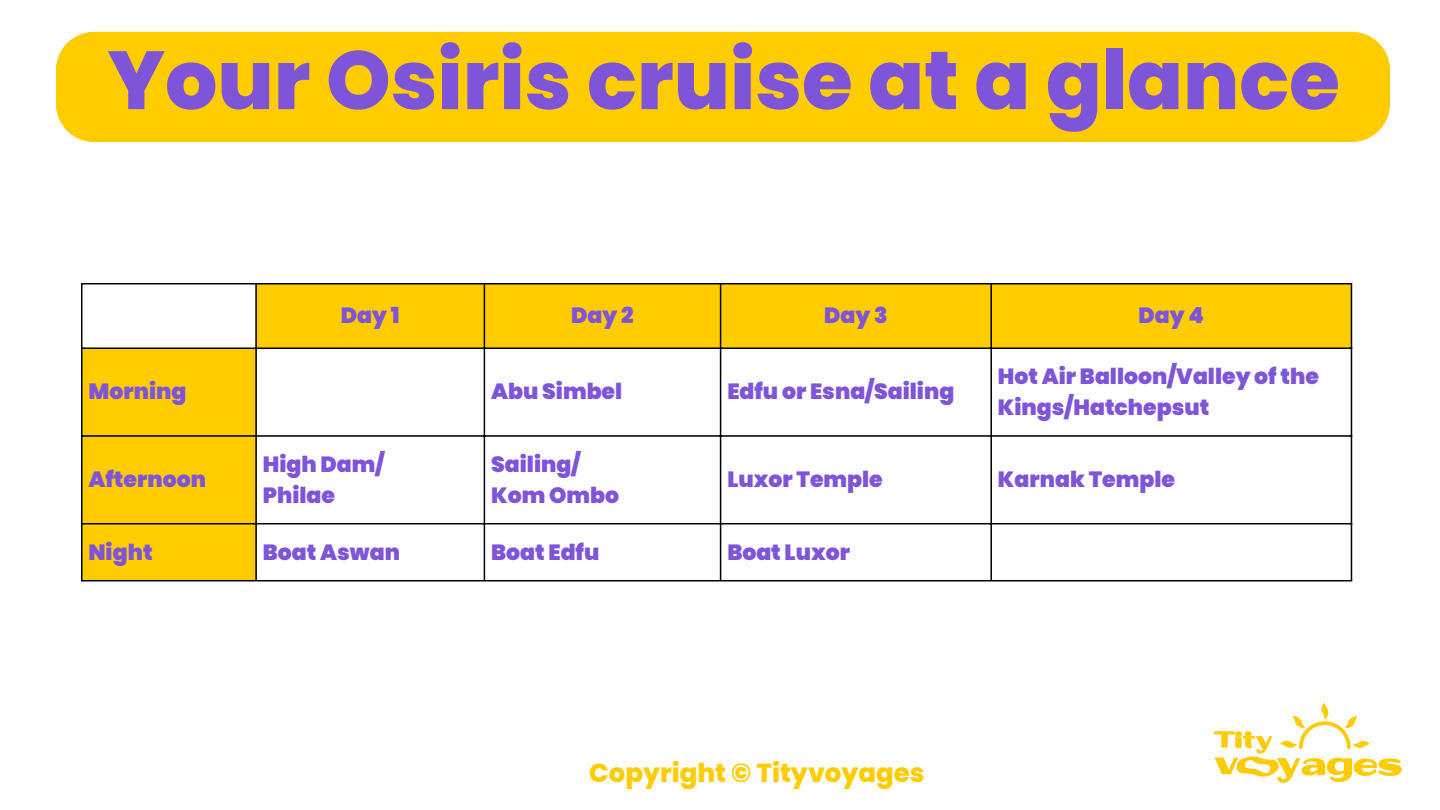
<style>
.page{position:relative;width:1440px;height:810px;background:#fff}
.page>*{position:absolute;margin:0;border:0;box-sizing:border-box;transform-origin:0 0}
.t1{font:800 82.2px "Poppins";color:#7e55d9}
.t2{font:800 26px "Poppins";color:#fc0}
.t3{font:900 22px/30.8px "Poppins";color:#7e55d9}
</style>
<div class="page">
<img style="left:1214px;top:703px;width:188px;height:80px">
<div style="left:56px;top:32px;width:1334px;height:110px;background:#fc0"></div>
<svg style="left:82px;top:284px;width:1269px;height:296px"></svg>
<hr style="left:81px;top:284px;width:1px;height:296px;background:#000">
<hr style="left:255px;top:284px;width:2px;height:296px;background:#000">
<hr style="left:484px;top:284px;width:1px;height:296px;background:#000">
<hr style="left:720px;top:284px;width:1px;height:296px;background:#000">
<hr style="left:990px;top:284px;width:2px;height:296px;background:#000">
<hr style="left:1351px;top:284px;width:1px;height:296px;background:#000">
<hr style="left:81px;top:283px;width:1271px;height:1px;background:#000">
<hr style="left:81px;top:347px;width:1271px;height:2px;background:#000">
<hr style="left:81px;top:435px;width:1271px;height:2px;background:#000">
<hr style="left:81px;top:523px;width:1271px;height:1px;background:#000">
<hr style="left:81px;top:580px;width:1271px;height:1px;background:#000">
<p class="t1" style="left:108px;top:23px;width:1234px">Your Osiris cruise at a glance</p>
<p class="t3" style="left:341px;top:300px;width:60px">Day 1</p>
<p class="t3" style="left:571px;top:300px;width:64px">Day 2</p>
<p class="t3" style="left:824px;top:300px;width:65px">Day 3</p>
<p class="t3" style="left:1139px;top:300px;width:67px">Day 4</p>
<p class="t3" style="left:88px;top:376px;width:99px">Morning</p>
<p class="t3" style="left:491px;top:376px;width:133px">Abu Simbel</p>
<p class="t3" style="left:727px;top:376px;width:229px">Edfu or Esna/Sailing</p>
<p class="t3" style="left:998px;top:361px;width:323px">Hot Air Balloon/Valley of the<br>Kings/Hatchepsut</p>
<p class="t3" style="left:88px;top:464px;width:119px">Afternoon</p>
<p class="t3" style="left:263px;top:449px;width:123px">High Dam/</p>
<p class="t3" style="left:263px;top:480px;width:74px">Philae</p>
<p class="t3" style="left:491px;top:449px;width:91px">Sailing/</p>
<p class="t3" style="left:491px;top:480px;width:129px">Kom Ombo</p>
<p class="t3" style="left:727px;top:464px;width:157px">Luxor Temple</p>
<p class="t3" style="left:998px;top:464px;width:179px">Karnak Temple</p>
<p class="t3" style="left:88px;top:537px;width:66px">Night</p>
<p class="t3" style="left:263px;top:537px;width:139px">Boat Aswan</p>
<p class="t3" style="left:491px;top:537px;width:110px">Boat Edfu</p>
<p class="t3" style="left:727px;top:537px;width:124px">Boat Luxor</p>
<p class="t2" style="left:589px;top:754px;width:337px">Copyright © Tityvoyages</p>
</div>
